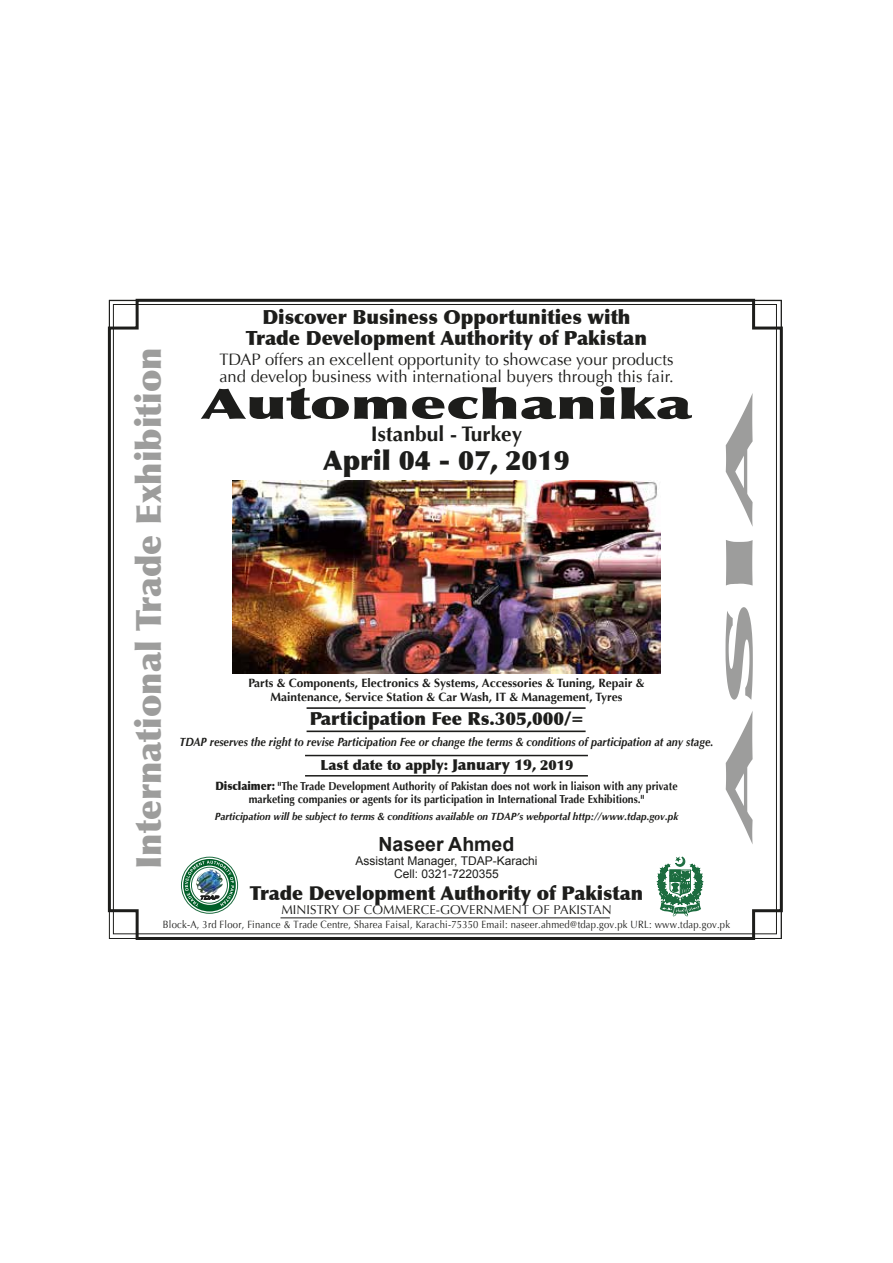
<style>
.page{position:relative;width:893px;height:1263px;background:#fff}
.page>*{position:absolute;margin:0;border:0;box-sizing:border-box;transform-origin:0 0}
.t1{font:900 42px "Optima";color:#1d1d1b;scale:1.5 1}
.t2{font:900 37.35px "Optima";color:#9d9d9c;scale:5 1}
.t3{font:900 34.65px "Optima";color:#9d9d9c}
.t4{font:900 27px "Optima";color:#1d1d1b}
.t5{font:700 21px "Optima";color:#1d1d1b}
.t6{font:900 19.5px/21px "Optima";color:#1d1d1b;text-align:center}
.t7{font:700 19.5px "Arial";color:#1d1d1b}
.t8{font:900 19.05px "Optima";color:#1d1d1b}
.t9{font:900 18px "Optima";color:#1d1d1b}
.t10{font:16.5px/16.5px "Optima";color:#1d1d1b}
.t11{font:900 13.95px "Optima";color:#1d1d1b}
.t12{font:12.75px "Optima";letter-spacing:.005em;color:#1d1d1b}
.t13{font:700 12px/14.4px "Optima";color:#1d1d1b;text-align:center}
.t14{font:italic 700 12px "Optima";color:#1d1d1b;scale:.9 1}
.t15{font:12px/13.5px "Arial";color:#1d1d1b;text-align:center}
.t16{font:700 11.55px/12.6px "Optima";color:#1d1d1b;text-align:center;scale:.91 1}
.t17{font:10.5px "Optima";letter-spacing:.02em;color:#1d1d1b;scale:.9 1}
.t18{font:italic 700 10.5px "Optima";color:#1d1d1b;scale:.95 1}
.s1{font-weight:900}
.s2{font-size:15px}
</style>
<div class="page">
<img style="left:107px;top:298px;width:676px;height:642px">
<div style="left:109px;top:300px;width:28px;height:28px;border:1px solid #1d1d1b"></div>
<div style="left:753px;top:300px;width:28px;height:28px;border:1px solid #1d1d1b"></div>
<hr style="left:280px;top:917px;width:330px;height:1px;background:#1d1d1b">
<hr style="left:307px;top:707px;width:279px;height:2px;background:#1d1d1b">
<hr style="left:307px;top:730px;width:279px;height:2px;background:#1d1d1b">
<div style="left:181px;top:857px;width:57px;height:56px;border:1px solid #1c6c3f;border-radius:50%"></div>
<svg style="left:183px;top:859px;width:53px;height:52px"></svg>
<img style="left:196px;top:869px;width:27px;height:26px">
<svg style="left:645px;top:851px;width:70px;height:89px"></svg>
<hr style="left:305px;top:755px;width:283px;height:1px;background:#1d1d1b">
<hr style="left:305px;top:775px;width:283px;height:1px;background:#1d1d1b">
<h3 class="t3" style="left:128px;top:869px;width:523px;rotate:-90deg">International Trade Exhibition</h3>
<h3 class="t6" style="left:246px;top:306px;width:403px">Discover Business Opportunities with<br>Trade Development Authority of Pakistan</h3>
<h1 class="t1" style="left:201px;top:379px;width:329px">Automechanika</h1>
<h3 class="t10" style="left:219px;top:352px;width:456px">TDAP offers an excellent opportunity to showcase your products and develop business with international buyers through this fair.</h3>
<h3 class="t5" style="left:371px;top:422px;width:153px">Istanbul - Turkey</h3>
<h3 class="t4" style="left:323px;top:444px;width:248px">April 04 - 07, 2019</h3>
<p class="t13" style="left:249px;top:675px;width:397px">Parts &amp; Components, Electronics &amp; Systems, Accessories &amp; Tuning, Repair &amp;<br>Maintenance, Service Station &amp; Car Wash, IT &amp; Management, Tyres</p>
<h3 class="t9" style="left:310px;top:708px;width:275px">Participation Fee Rs.305,000/=</h3>
<p class="t14" style="left:180px;top:735px;width:595px">TDAP reserves the right to revise Participation Fee or change the terms &amp; conditions of participation at any stage.</p>
<p class="t16" style="left:215px;top:780px;width:509px"><span class="s1">Disclaimer:</span> "The Trade Development Authority of Pakistan does not work in liaison with any private marketing companies or agents for its participation in International Trade Exhibitions."</p>
<p class="t18" style="left:215px;top:810px;width:489px">Participation will be subject to terms &amp; conditions available on TDAP’s webportal http://www.tdap.gov.pk</p>
<h3 class="t7" style="left:379px;top:831px;width:137px">Naseer Ahmed</h3>
<p class="t15" style="left:356px;top:854px;width:183px">Assistant Manager, TDAP-Karachi<br>Cell: 0321-7220355</p>
<p class="t11" style="left:321px;top:756px;width:254px">Last date to apply: <span class="s2">January 19</span>, 2019</p>
<h3 class="t8" style="left:250px;top:882px;width:395px">Trade Development Authority of Pakistan</h3>
<p class="t12" style="left:281px;top:902px;width:332px">MINISTRY OF COMMERCE-GOVERNMENT OF PAKISTAN</p>
<h2 class="t2" style="left:717px;top:844px;width:92px;rotate:-90deg">ASIA</h2>
<p class="t17" style="left:163px;top:919px;width:632px">Block-A, 3rd Floor, Finance &amp; Trade Centre, Sharea Faisal, Karachi-75350 Email: naseer.ahmed@tdap.gov.pk URL: www.tdap.gov.pk</p>
</div>
